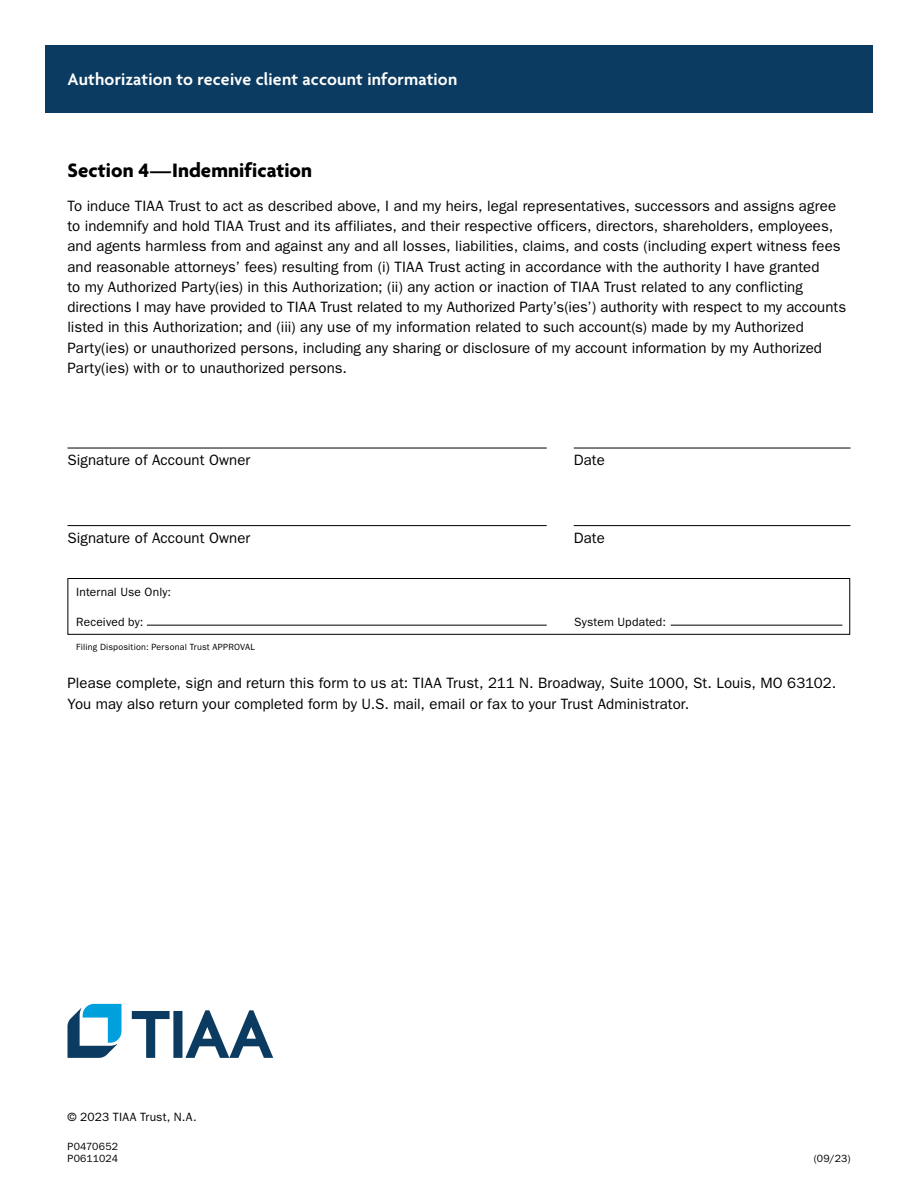
<style>
.page{position:relative;width:918px;height:1188px;background:#fff}
.page>*{position:absolute;margin:0;border:0;box-sizing:border-box;transform-origin:0 0}
.t1{font:700 21px "Agenda";letter-spacing:.005em;color:#000}
.t2{font:600 18px "Agenda";letter-spacing:.01em;color:#fff}
.t3{font:15px/20.2px "ITC Franklin Gothic Std";letter-spacing:.005em;color:#000}
.t4{font:12px "ITC Franklin Gothic Std";letter-spacing:.015em;color:#000}
.t5{font:10.5px/12px "ITC Franklin Gothic Std";letter-spacing:.015em;color:#000}
.t6{font:9px "ITC Franklin Gothic Std";letter-spacing:.02em;color:#000}
</style>
<div class="page">
<svg style="left:132px;top:1010px;width:141px;height:48px"></svg>
<svg style="left:68px;top:1004px;width:53px;height:54px"></svg>
<div style="left:45px;top:45px;width:828px;height:67px;background:#0b3b60"></div>
<hr style="left:68px;top:448px;width:479px;height:1px;background:#000">
<hr style="left:68px;top:525px;width:479px;height:1px;background:#000">
<hr style="left:574px;top:448px;width:276px;height:1px;background:#000">
<hr style="left:574px;top:525px;width:276px;height:1px;background:#000">
<div style="left:68px;top:578px;width:782px;height:57px;border:1px solid #000"></div>
<hr style="left:671px;top:625px;width:171px;height:1px;background:#000">
<hr style="left:147px;top:625px;width:400px;height:1px;background:#000">
<p class="t2" style="left:68px;top:70px;width:391px">Authorization to receive client account information</p>
<h1 class="t1" style="left:68px;top:159px;width:246px">Section 4—Indemnification</h1>
<p class="t3" style="left:68px;top:196px;width:780px">To induce TIAA Trust to act as described above, I and my heirs, legal representatives, successors and assigns agree to indemnify and hold TIAA Trust and its affiliates, and their respective officers, directors, shareholders, employees, and agents harmless from and against any and all losses, liabilities, claims, and costs (including expert witness fees and reasonable attorneys’ fees) resulting from (i) TIAA Trust acting in accordance with the authority I have granted<br>to my Authorized Party(ies) in this Authorization; (ii) any action or inaction of TIAA Trust related to any conflicting directions I may have provided to TIAA Trust related to my Authorized Party’s(ies’) authority with respect to my accounts listed in this Authorization; and (iii) any use of my information related to such account(s) made by my Authorized Party(ies) or unauthorized persons, including any sharing or disclosure of my account information by my Authorized Party(ies) with or to unauthorized persons.</p>
<p class="t3" style="left:68px;top:450px;width:184px">Signature of Account Owner</p>
<p class="t3" style="left:68px;top:528px;width:184px">Signature of Account Owner</p>
<p class="t3" style="left:574px;top:450px;width:33px">Date</p>
<p class="t3" style="left:574px;top:528px;width:33px">Date</p>
<p class="t4" style="left:76px;top:585px;width:97px">Internal Use Only:</p>
<p class="t4" style="left:76px;top:615px;width:69px">Received by:</p>
<p class="t4" style="left:574px;top:615px;width:93px">System Updated:</p>
<p class="t6" style="left:76px;top:642px;width:180px">Filing Disposition: Personal Trust APPROVAL</p>
<p class="t3" style="left:68px;top:673px;width:770px">Please complete, sign and return this form to us at: TIAA Trust, 211 N. Broadway, Suite 1000, St. Louis, MO 63102.<br>You may also return your completed form by U.S. mail, email or fax to your Trust Administrator.</p>
<p class="t4" style="left:68px;top:1110px;width:131px">© 2023 TIAA Trust, N.A.</p>
<p class="t5" style="left:68px;top:1141px;width:52px">P0470652<br>P0611024</p>
<p class="t5" style="left:814px;top:1153px;width:38px">(09/23)</p>
</div>
